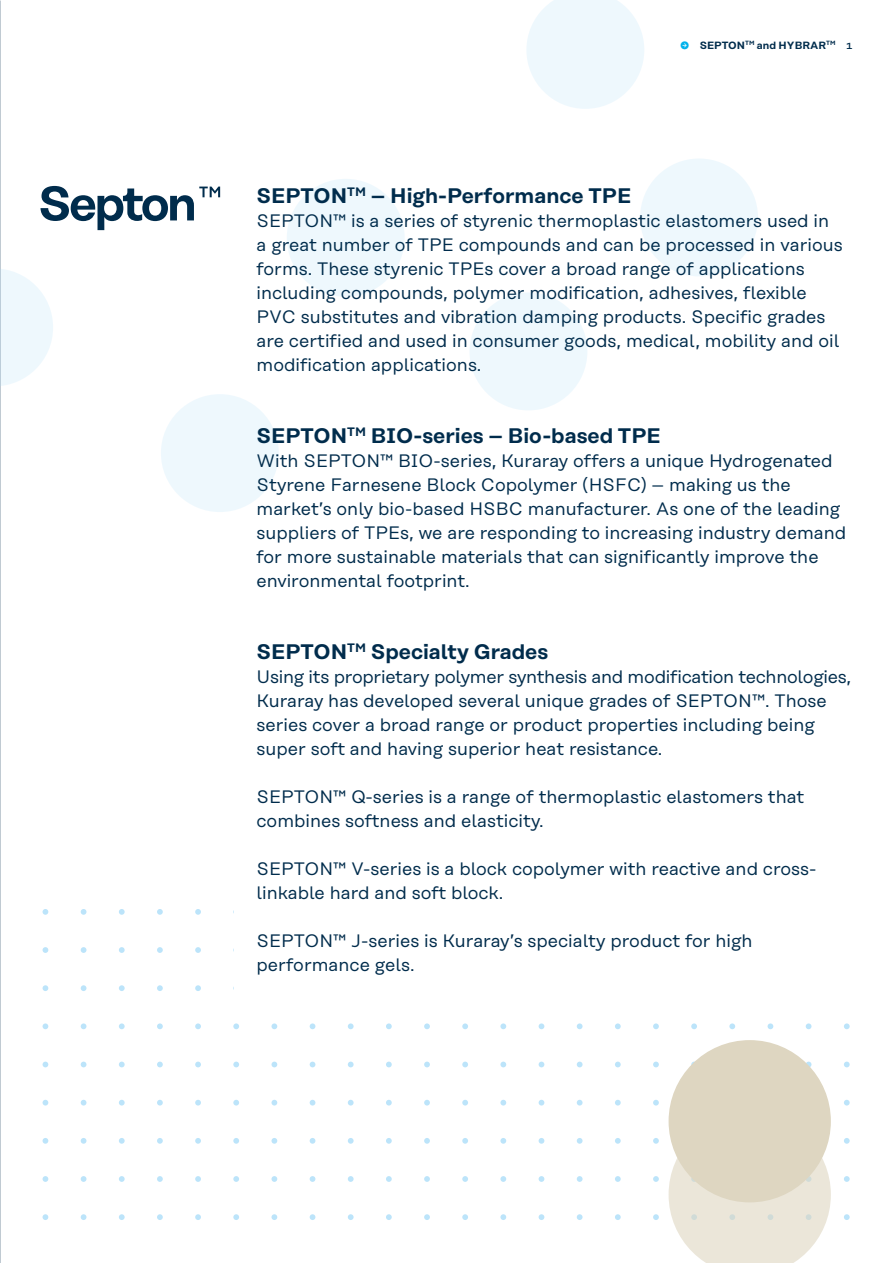
<style>
.page{position:relative;width:893px;height:1263px;background:#fff}
.page>*{position:absolute;margin:0;border:0;box-sizing:border-box;transform-origin:0 0}
.t1{font:600 21px "Rational Text";color:#002c4c}
.t2{font:18px/24px "Rational Text";color:#002c4c}
.t3{font:600 10.5px "Rational Text";color:#002c4c}
.s1{font-weight:500}
</style>
<div class="page">
<div style="left:640px;top:158px;width:118px;height:118px;background:#eef8fd;border-radius:50%"></div>
<svg style="left:527px;top:0;width:117px;height:109px"></svg>
<div style="left:469px;top:292px;width:118px;height:118px;background:#eef8fd;border-radius:50%"></div>
<div style="left:287px;top:179px;width:118px;height:118px;background:#eef8fd;border-radius:50%"></div>
<div style="left:161px;top:394px;width:118px;height:118px;background:#eef8fd;border-radius:50%"></div>
<svg style="left:0;top:268px;width:53px;height:118px"></svg>
<svg style="left:43px;top:1214px;width:5px;height:6px"></svg>
<svg style="left:43px;top:1176px;width:5px;height:6px"></svg>
<svg style="left:43px;top:1138px;width:5px;height:6px"></svg>
<svg style="left:43px;top:1100px;width:5px;height:5px"></svg>
<svg style="left:43px;top:1061px;width:5px;height:6px"></svg>
<svg style="left:43px;top:1023px;width:5px;height:6px"></svg>
<svg style="left:43px;top:985px;width:5px;height:6px"></svg>
<svg style="left:43px;top:947px;width:5px;height:6px"></svg>
<svg style="left:43px;top:909px;width:5px;height:6px"></svg>
<svg style="left:81px;top:1214px;width:5px;height:6px"></svg>
<svg style="left:81px;top:1176px;width:5px;height:6px"></svg>
<svg style="left:81px;top:1138px;width:5px;height:6px"></svg>
<svg style="left:81px;top:1100px;width:5px;height:5px"></svg>
<svg style="left:81px;top:1061px;width:5px;height:6px"></svg>
<svg style="left:81px;top:1023px;width:5px;height:6px"></svg>
<svg style="left:81px;top:985px;width:5px;height:6px"></svg>
<svg style="left:81px;top:947px;width:5px;height:6px"></svg>
<svg style="left:81px;top:909px;width:5px;height:6px"></svg>
<svg style="left:119px;top:1214px;width:6px;height:6px"></svg>
<svg style="left:119px;top:1176px;width:6px;height:6px"></svg>
<svg style="left:119px;top:1138px;width:6px;height:6px"></svg>
<svg style="left:119px;top:1100px;width:6px;height:5px"></svg>
<svg style="left:119px;top:1061px;width:6px;height:6px"></svg>
<svg style="left:119px;top:1023px;width:6px;height:6px"></svg>
<svg style="left:119px;top:985px;width:6px;height:6px"></svg>
<svg style="left:119px;top:947px;width:6px;height:6px"></svg>
<svg style="left:119px;top:909px;width:6px;height:6px"></svg>
<svg style="left:157px;top:1214px;width:6px;height:6px"></svg>
<svg style="left:157px;top:1176px;width:6px;height:6px"></svg>
<svg style="left:157px;top:1138px;width:6px;height:6px"></svg>
<svg style="left:157px;top:1100px;width:6px;height:5px"></svg>
<svg style="left:157px;top:1061px;width:6px;height:6px"></svg>
<svg style="left:157px;top:1023px;width:6px;height:6px"></svg>
<svg style="left:157px;top:985px;width:6px;height:6px"></svg>
<svg style="left:157px;top:947px;width:6px;height:6px"></svg>
<svg style="left:157px;top:909px;width:6px;height:6px"></svg>
<svg style="left:195px;top:1214px;width:6px;height:6px"></svg>
<svg style="left:195px;top:1176px;width:6px;height:6px"></svg>
<svg style="left:195px;top:1138px;width:6px;height:6px"></svg>
<svg style="left:195px;top:1100px;width:6px;height:5px"></svg>
<svg style="left:195px;top:1061px;width:6px;height:6px"></svg>
<svg style="left:195px;top:1023px;width:6px;height:6px"></svg>
<svg style="left:195px;top:985px;width:6px;height:6px"></svg>
<svg style="left:195px;top:947px;width:6px;height:6px"></svg>
<svg style="left:195px;top:909px;width:6px;height:6px"></svg>
<svg style="left:233px;top:1214px;width:6px;height:6px"></svg>
<svg style="left:233px;top:1176px;width:6px;height:6px"></svg>
<svg style="left:233px;top:1138px;width:6px;height:6px"></svg>
<svg style="left:233px;top:1100px;width:6px;height:5px"></svg>
<svg style="left:233px;top:1061px;width:6px;height:6px"></svg>
<svg style="left:233px;top:1023px;width:6px;height:6px"></svg>
<svg style="left:271px;top:1214px;width:6px;height:6px"></svg>
<svg style="left:271px;top:1176px;width:6px;height:6px"></svg>
<svg style="left:271px;top:1138px;width:6px;height:6px"></svg>
<svg style="left:271px;top:1100px;width:6px;height:5px"></svg>
<svg style="left:271px;top:1061px;width:6px;height:6px"></svg>
<svg style="left:271px;top:1023px;width:6px;height:6px"></svg>
<svg style="left:310px;top:1214px;width:5px;height:6px"></svg>
<svg style="left:310px;top:1176px;width:5px;height:6px"></svg>
<svg style="left:310px;top:1138px;width:5px;height:6px"></svg>
<svg style="left:310px;top:1100px;width:5px;height:5px"></svg>
<svg style="left:310px;top:1061px;width:5px;height:6px"></svg>
<svg style="left:310px;top:1023px;width:5px;height:6px"></svg>
<svg style="left:348px;top:1214px;width:6px;height:6px"></svg>
<svg style="left:348px;top:1176px;width:6px;height:6px"></svg>
<svg style="left:348px;top:1138px;width:6px;height:6px"></svg>
<svg style="left:348px;top:1100px;width:6px;height:5px"></svg>
<svg style="left:348px;top:1061px;width:6px;height:6px"></svg>
<svg style="left:348px;top:1023px;width:6px;height:6px"></svg>
<svg style="left:386px;top:1214px;width:6px;height:6px"></svg>
<svg style="left:386px;top:1176px;width:6px;height:6px"></svg>
<svg style="left:386px;top:1138px;width:6px;height:6px"></svg>
<svg style="left:386px;top:1100px;width:6px;height:5px"></svg>
<svg style="left:386px;top:1061px;width:6px;height:6px"></svg>
<svg style="left:386px;top:1023px;width:6px;height:6px"></svg>
<svg style="left:424px;top:1214px;width:6px;height:6px"></svg>
<svg style="left:424px;top:1176px;width:6px;height:6px"></svg>
<svg style="left:424px;top:1138px;width:6px;height:6px"></svg>
<svg style="left:424px;top:1100px;width:6px;height:5px"></svg>
<svg style="left:424px;top:1061px;width:6px;height:6px"></svg>
<svg style="left:424px;top:1023px;width:6px;height:6px"></svg>
<svg style="left:462px;top:1214px;width:6px;height:6px"></svg>
<svg style="left:462px;top:1176px;width:6px;height:6px"></svg>
<svg style="left:462px;top:1138px;width:6px;height:6px"></svg>
<svg style="left:462px;top:1100px;width:6px;height:5px"></svg>
<svg style="left:462px;top:1061px;width:6px;height:6px"></svg>
<svg style="left:462px;top:1023px;width:6px;height:6px"></svg>
<svg style="left:500px;top:1214px;width:6px;height:6px"></svg>
<svg style="left:500px;top:1176px;width:6px;height:6px"></svg>
<svg style="left:500px;top:1138px;width:6px;height:6px"></svg>
<svg style="left:500px;top:1100px;width:6px;height:5px"></svg>
<svg style="left:500px;top:1061px;width:6px;height:6px"></svg>
<svg style="left:500px;top:1023px;width:6px;height:6px"></svg>
<svg style="left:539px;top:1214px;width:5px;height:6px"></svg>
<svg style="left:539px;top:1176px;width:5px;height:6px"></svg>
<svg style="left:539px;top:1138px;width:5px;height:6px"></svg>
<svg style="left:539px;top:1100px;width:5px;height:5px"></svg>
<svg style="left:539px;top:1061px;width:5px;height:6px"></svg>
<svg style="left:539px;top:1023px;width:5px;height:6px"></svg>
<svg style="left:577px;top:1214px;width:5px;height:6px"></svg>
<svg style="left:577px;top:1176px;width:5px;height:6px"></svg>
<svg style="left:577px;top:1138px;width:5px;height:6px"></svg>
<svg style="left:577px;top:1100px;width:5px;height:5px"></svg>
<svg style="left:577px;top:1061px;width:5px;height:6px"></svg>
<svg style="left:577px;top:1023px;width:5px;height:6px"></svg>
<svg style="left:615px;top:1214px;width:6px;height:6px"></svg>
<svg style="left:615px;top:1176px;width:6px;height:6px"></svg>
<svg style="left:615px;top:1138px;width:6px;height:6px"></svg>
<svg style="left:615px;top:1100px;width:6px;height:5px"></svg>
<svg style="left:615px;top:1061px;width:6px;height:6px"></svg>
<svg style="left:615px;top:1023px;width:6px;height:6px"></svg>
<svg style="left:653px;top:1214px;width:6px;height:6px"></svg>
<svg style="left:653px;top:1176px;width:6px;height:6px"></svg>
<svg style="left:653px;top:1138px;width:6px;height:6px"></svg>
<svg style="left:653px;top:1100px;width:6px;height:5px"></svg>
<svg style="left:653px;top:1061px;width:6px;height:6px"></svg>
<svg style="left:653px;top:1023px;width:6px;height:6px"></svg>
<svg style="left:691px;top:1023px;width:6px;height:6px"></svg>
<svg style="left:729px;top:1023px;width:6px;height:6px"></svg>
<svg style="left:768px;top:1023px;width:5px;height:6px"></svg>
<svg style="left:806px;top:1061px;width:5px;height:6px"></svg>
<svg style="left:806px;top:1023px;width:5px;height:6px"></svg>
<svg style="left:844px;top:1214px;width:6px;height:6px"></svg>
<svg style="left:844px;top:1176px;width:6px;height:6px"></svg>
<svg style="left:844px;top:1138px;width:6px;height:6px"></svg>
<svg style="left:844px;top:1100px;width:6px;height:5px"></svg>
<svg style="left:844px;top:1061px;width:6px;height:6px"></svg>
<svg style="left:844px;top:1023px;width:6px;height:6px"></svg>
<svg style="left:669px;top:1130px;width:162px;height:133px"></svg>
<div style="left:669px;top:1040px;width:162px;height:162px;background:#ded6c1;border-radius:50%"></div>
<svg style="left:40px;top:186px;width:180px;height:44px"></svg>
<p class="t3" style="left:700px;top:39px;width:154px">SEPTON<sup>TM</sup> and HYBRAR<sup>TM</sup> <span class="s1">1</span></p>
<p class="t1" style="left:256px;top:183px;width:376px">SEPTON<sup>TM</sup> – High-Performance TPE</p>
<p class="t2" style="left:256px;top:208px;width:588px">SEPTON™ is a series of styrenic thermoplastic elastomers used in a great number of TPE compounds and can be processed in various forms. These styrenic TPEs cover a broad range of applications including compounds, polymer modification, adhesives, flexible PVC substitutes and vibration damping products. Specific grades are certified and used in consumer goods, medical, mobility and oil modification applications.</p>
<p class="t1" style="left:256px;top:423px;width:406px">SEPTON<sup>TM</sup> BIO-series – Bio-based TPE</p>
<p class="t2" style="left:256px;top:448px;width:591px">With SEPTON™ BIO-series, Kuraray offers a unique Hydrogenated Styrene Farnesene Block Copolymer (HSFC) – making us the market’s only bio-based HSBC manufacturer. As one of the leading suppliers of TPEs, we are responding to increasing industry demand for more sustainable materials that can significantly improve the environmental footprint.</p>
<p class="t1" style="left:256px;top:639px;width:293px">SEPTON<sup>TM</sup> Specialty Grades</p>
<p class="t2" style="left:256px;top:664px;width:596px">Using its proprietary polymer synthesis and modification technologies, Kuraray has developed several unique grades of SEPTON™. Those series cover a broad range or product properties including being super soft and having superior heat resistance.</p>
<p class="t2" style="left:256px;top:784px;width:549px">SEPTON™ Q-series is a range of thermoplastic elastomers that combines softness and elasticity.</p>
<p class="t2" style="left:256px;top:856px;width:561px">SEPTON™ V-series is a block copolymer with reactive and cross&shy;linkable hard and soft block.</p>
<p class="t2" style="left:256px;top:928px;width:498px">SEPTON™ J-series is Kuraray’s specialty product for high performance gels.</p>
</div>
